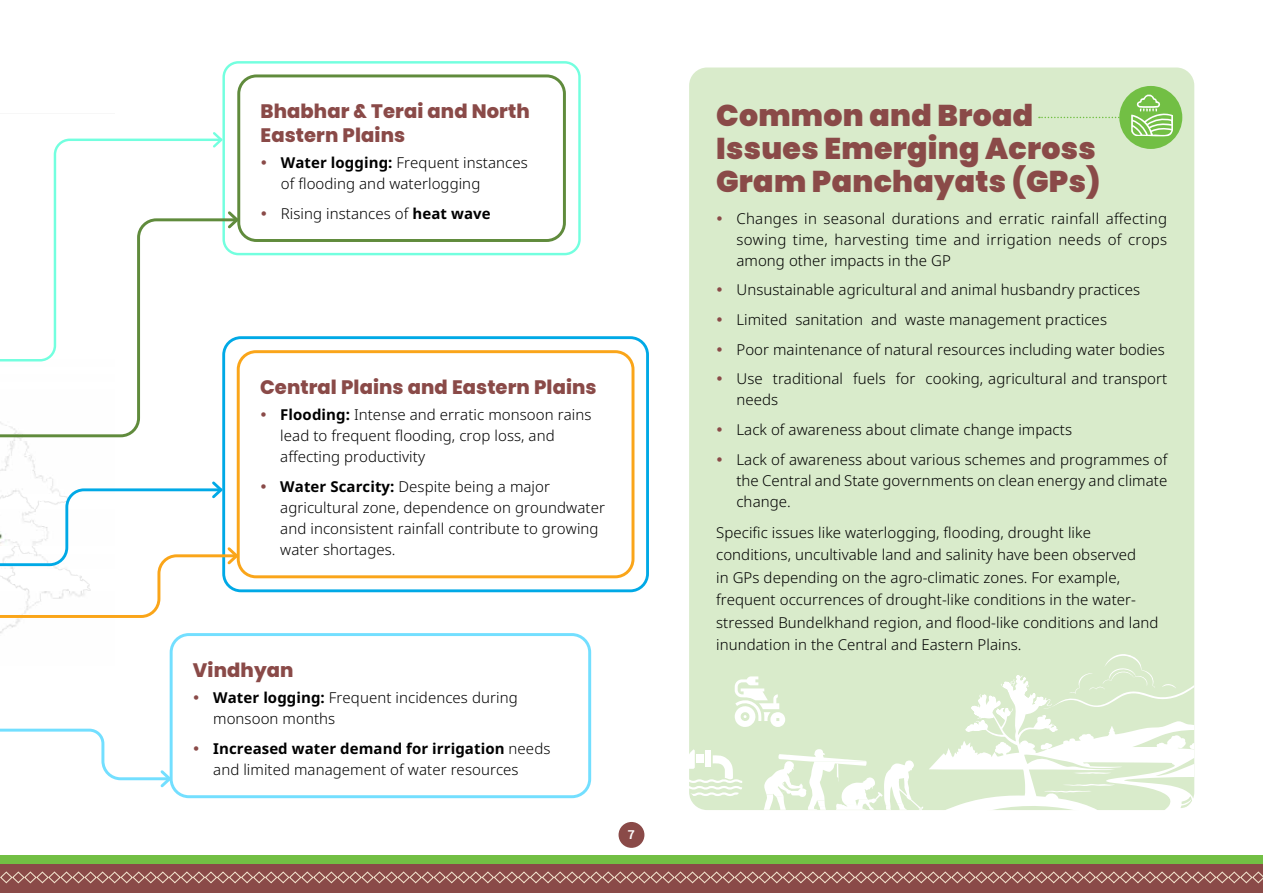
<style>
.page{position:relative;width:1263px;height:893px;background:#fff}
.page>*{position:absolute;margin:0;border:0;box-sizing:border-box;transform-origin:0 0}
.t1{font:900 30px/33px "Poppins";letter-spacing:.01em;color:#8a4a48}
.t2{font:800 19.5px/23.4px "Poppins";letter-spacing:.005em;color:#8a4a48}
.t3{font:300 15px/21px "Noto Sans";letter-spacing:.005em;color:#000}
.t4{font:700 12.15px "Roboto";color:#fff}
.s1{font-weight:700}
</style>
<div class="page">
<div style="left:618px;top:822px;width:26px;height:26px;background:#8a4a48;border-radius:50%"></div>
<div style="left:0;top:855px;width:1263px;height:38px;background:#72bf44"></div>
<div style="left:0;top:864px;width:1263px;height:29px;background:#8a4a48"></div>
<svg style="left:0;top:871px;width:1263px;height:13px"></svg>
<div style="left:689px;top:68px;width:505px;height:742px;background:#d9ebcb;border-radius:18px"></div>
<div style="left:222px;top:61px;width:359px;height:194px;border:2px solid #73ffdf;border-radius:15px"></div>
<div style="left:222px;top:336px;width:427px;height:256px;border:3px solid #00a9e6;border-radius:17px"></div>
<div style="left:9px;top:746px;width:87px;height:67px;border:3px solid #fff;border-radius:18px"></div>
<svg style="left:0;top:217px;width:240px;height:222px"></svg>
<svg style="left:225px;top:211px;width:13px;height:20px"></svg>
<svg style="left:0;top:727px;width:173px;height:63px"></svg>
<svg style="left:0;top:138px;width:224px;height:254px"></svg>
<svg style="left:211px;top:130px;width:14px;height:20px"></svg>
<svg style="left:0;top:479px;width:241px;height:140px"></svg>
<div style="left:170px;top:633px;width:421px;height:165px;border:3px solid #73dfff;border-radius:18px"></div>
<div style="left:237px;top:350px;width:397px;height:228px;border:3px solid #faa519;border-radius:18px"></div>
<div style="left:237px;top:74px;width:329px;height:168px;border:3px solid #608b3c;border-radius:18px"></div>
<div style="left:1119px;top:86px;width:63px;height:63px;background:#72bf44;border-radius:50%"></div>
<svg style="left:1131px;top:95px;width:42px;height:42px"></svg>
<svg style="left:1039px;top:117px;width:81px;height:1px"></svg>
<svg style="left:929px;top:654px;width:265px;height:156px"></svg>
<svg style="left:764px;top:749px;width:159px;height:61px"></svg>
<svg style="left:689px;top:749px;width:53px;height:47px"></svg>
<div style="left:705px;top:751px;width:6px;height:16px;background:#fff"></div>
<div style="left:696px;top:755px;width:8px;height:8px;background:#fff"></div>
<svg style="left:735px;top:676px;width:50px;height:51px"></svg>
<h2 class="t2" style="left:261px;top:100px;width:271px">Bhabhar &amp; Terai and North<br>Eastern Plains</h2>
<p class="t3" style="left:281px;top:152px;width:248px"><span class="s1">Water logging:</span> Frequent instances of flooding and waterlogging</p>
<p class="t3" style="left:281px;top:203px;width:211px">Rising instances of <span class="s1">heat wave</span></p>
<h2 class="t2" style="left:260px;top:375px;width:338px">Central Plains and Eastern Plains</h2>
<p class="t3" style="left:280px;top:405px;width:313px"><span class="s1">Flooding:</span> Intense and erratic monsoon rains lead to frequent flooding, crop loss, and affecting productivity</p>
<p class="t3" style="left:280px;top:476px;width:326px"><span class="s1">Water Scarcity:</span> Despite being a major agricultural zone, dependence on groundwater and inconsistent rainfall contribute to growing water shortages.</p>
<h2 class="t2" style="left:193px;top:658px;width:102px">Vindhyan</h2>
<p class="t3" style="left:213px;top:687px;width:306px"><span class="s1">Water logging:</span> Frequent incidences during monsoon months</p>
<p class="t3" style="left:213px;top:738px;width:339px"><span class="s1">Increased water demand for irrigation</span> needs and limited management of water resources</p>
<p class="t4" style="left:628px;top:826px;width:9px">7</p>
<h1 class="t1" style="left:716px;top:99px;width:386px">Common and Broad<br>Issues Emerging Across<br>Gram Panchayats (GPs)</h1>
<p class="t3" style="left:736px;top:208px;width:432px;text-align:justify">Changes in seasonal durations and erratic rainfall affecting sowing time, harvesting time and irrigation needs of crops among other impacts in the GP</p>
<p class="t3" style="left:736px;top:275px;width:432px;line-height:29.7px">Unsustainable agricultural and animal husbandry practices Limited sanitation and waste management practices<br>Poor maintenance of natural resources including water bodies Use traditional fuels for cooking, agricultural and transport</p>
<p class="t3" style="left:736px;top:385px;width:432px;line-height:29.7px">needs<br>Lack of awareness about climate change impacts<br>Lack of awareness about various schemes and programmes of</p>
<p class="t3" style="left:736px;top:470px;width:432px">the Central and State governments on clean energy and climate change.</p>
<p class="t3" style="left:716px;top:521px;width:444px;line-height:22.5px">Specific issues like waterlogging, flooding, drought like conditions, uncultivable land and salinity have been observed<br>in GPs depending on the agro-climatic zones. For example, frequent occurrences of drought-like conditions in the water&shy;stressed Bundelkhand region, and flood-like conditions and land inundation in the Central and Eastern Plains.</p>
</div>
